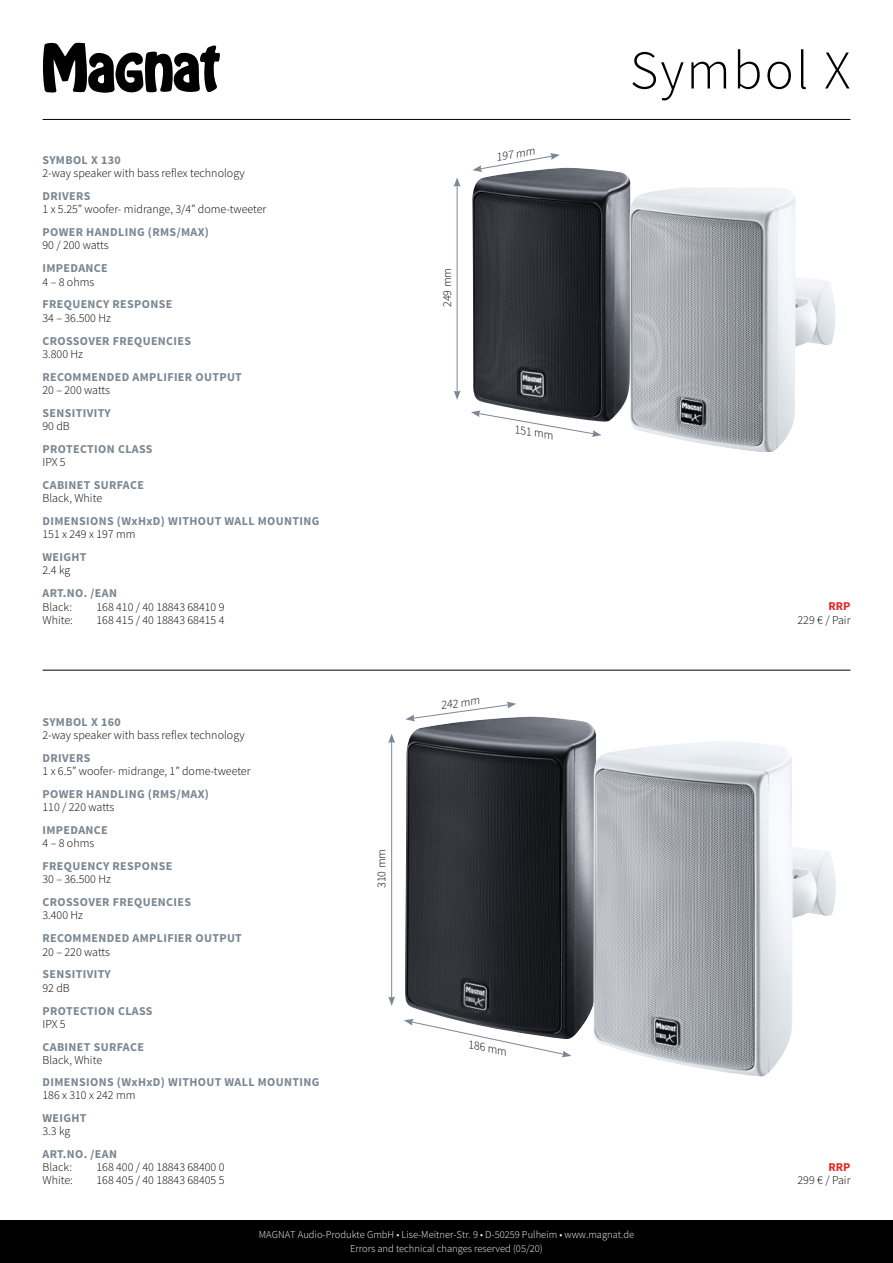
<style>
.page{position:relative;width:893px;height:1263px;background:#fff}
.page>*{position:absolute;margin:0;border:0;box-sizing:border-box;transform-origin:0 0}
.t1{font:300 54.6px "Source Sans Pro";letter-spacing:.04em;color:#000}
.t2{font:300 12px "Source Sans Pro";color:#000}
.t3{font:700 12px "Source Sans Pro";letter-spacing:.03em;color:#7b8792}
.t4{font:italic 300 12px "Source Sans Pro";color:#000}
.t5{font:700 12px "Source Sans Pro";color:#e62722}
.t6{font:300 10.5px "Source Sans Pro";color:#fff}
</style>
<div class="page">
<div style="left:0;top:1220px;width:893px;height:43px;background:#000"></div>
<hr style="left:43px;top:119px;width:807px;height:1px;background:#000">
<svg style="left:43px;top:43px;width:177px;height:50px"></svg>
<img style="left:472px;top:168px;width:159px;height:254px">
<img style="left:630px;top:188px;width:206px;height:264px">
<img style="left:405px;top:717px;width:192px;height:321px">
<img style="left:593px;top:741px;width:243px;height:335px">
<hr style="left:43px;top:670px;width:807px;height:1px;background:#000">
<hr style="left:457px;top:184px;width:1px;height:209px;background:#7b8792">
<svg style="left:454px;top:177px;width:7px;height:10px"></svg>
<svg style="left:454px;top:390px;width:7px;height:10px"></svg>
<hr style="left:391px;top:741px;width:1px;height:258px;background:#7b8792">
<svg style="left:388px;top:734px;width:7px;height:9px"></svg>
<svg style="left:388px;top:996px;width:7px;height:10px"></svg>
<svg style="left:471px;top:410px;width:131px;height:27px"></svg>
<svg style="left:404px;top:1019px;width:167px;height:38px"></svg>
<svg style="left:472px;top:153px;width:88px;height:19px"></svg>
<svg style="left:405px;top:702px;width:111px;height:19px"></svg>
<p class="t3" style="left:43px;top:152px;width:80px">SYMBOL X 130</p>
<p class="t2" style="left:43px;top:166px;width:204px">2-way speaker with bass reflex technology</p>
<p class="t3" style="left:43px;top:188px;width:49px">DRIVERS</p>
<p class="t2" style="left:43px;top:202px;width:225px">1 x 5.25” woofer- midrange, 3/4” dome-tweeter</p>
<p class="t3" style="left:43px;top:224px;width:168px">POWER HANDLING (RMS/MAX)</p>
<p class="t2" style="left:43px;top:238px;width:68px">90 / 200 watts</p>
<p class="t3" style="left:43px;top:261px;width:67px">IMPEDANCE</p>
<p class="t2" style="left:43px;top:274px;width:53px">4 – 8 ohms</p>
<p class="t3" style="left:43px;top:297px;width:131px">FREQUENCY RESPONSE</p>
<p class="t2" style="left:43px;top:310px;width:70px">34 – 36.500 Hz</p>
<p class="t3" style="left:43px;top:333px;width:150px">CROSSOVER FREQUENCIES</p>
<p class="t2" style="left:43px;top:346px;width:42px">3.800 Hz</p>
<p class="t3" style="left:43px;top:369px;width:201px">RECOMMENDED AMPLIFIER OUTPUT</p>
<p class="t2" style="left:43px;top:382px;width:69px">20 – 200 watts</p>
<p class="t3" style="left:43px;top:405px;width:70px">SENSITIVITY</p>
<p class="t2" style="left:43px;top:419px;width:29px">90 dB</p>
<p class="t3" style="left:43px;top:441px;width:111px">PROTECTION CLASS</p>
<p class="t2" style="left:43px;top:455px;width:25px">IPX 5</p>
<p class="t3" style="left:43px;top:477px;width:103px">CABINET SURFACE</p>
<p class="t2" style="left:43px;top:491px;width:61px">Black, White</p>
<p class="t3" style="left:43px;top:513px;width:278px">DIMENSIONS (WxHxD) WITHOUT WALL MOUNTING</p>
<p class="t2" style="left:43px;top:527px;width:94px">151 x 249 x 197 mm</p>
<p class="t3" style="left:43px;top:549px;width:46px">WEIGHT</p>
<p class="t2" style="left:43px;top:563px;width:29px">2.4 kg</p>
<p class="t3" style="left:43px;top:586px;width:76px">ART.NO. /EAN</p>
<p class="t2" style="left:43px;top:599px;width:31px">Black:</p>
<p class="t2" style="left:97px;top:599px;width:129px">168 410 / 40 18843 68410 9</p>
<p class="t2" style="left:43px;top:612px;width:32px">White:</p>
<p class="t2" style="left:97px;top:612px;width:129px">168 415 / 40 18843 68415 4</p>
<p class="t3" style="left:43px;top:714px;width:80px">SYMBOL X 160</p>
<p class="t2" style="left:43px;top:727px;width:204px">2-way speaker with bass reflex technology</p>
<p class="t3" style="left:43px;top:750px;width:49px">DRIVERS</p>
<p class="t2" style="left:43px;top:764px;width:210px">1 x 6.5” woofer- midrange, 1” dome-tweeter</p>
<p class="t3" style="left:43px;top:786px;width:168px">POWER HANDLING (RMS/MAX)</p>
<p class="t2" style="left:43px;top:800px;width:73px">110 / 220 watts</p>
<p class="t3" style="left:43px;top:822px;width:67px">IMPEDANCE</p>
<p class="t2" style="left:43px;top:836px;width:53px">4 – 8 ohms</p>
<p class="t3" style="left:43px;top:858px;width:131px">FREQUENCY RESPONSE</p>
<p class="t2" style="left:43px;top:872px;width:70px">30 – 36.500 Hz</p>
<p class="t3" style="left:43px;top:894px;width:150px">CROSSOVER FREQUENCIES</p>
<p class="t2" style="left:43px;top:908px;width:42px">3.400 Hz</p>
<p class="t3" style="left:43px;top:931px;width:201px">RECOMMENDED AMPLIFIER OUTPUT</p>
<p class="t2" style="left:43px;top:944px;width:69px">20 – 220 watts</p>
<p class="t3" style="left:43px;top:967px;width:70px">SENSITIVITY</p>
<p class="t2" style="left:43px;top:980px;width:29px">92 dB</p>
<p class="t3" style="left:43px;top:1003px;width:111px">PROTECTION CLASS</p>
<p class="t2" style="left:43px;top:1016px;width:25px">IPX 5</p>
<p class="t3" style="left:43px;top:1039px;width:103px">CABINET SURFACE</p>
<p class="t2" style="left:43px;top:1052px;width:61px">Black, White</p>
<p class="t3" style="left:43px;top:1074px;width:278px">DIMENSIONS (WxHxD) WITHOUT WALL MOUNTING</p>
<p class="t2" style="left:43px;top:1087px;width:94px">186 x 310 x 242 mm</p>
<p class="t3" style="left:43px;top:1110px;width:46px">WEIGHT</p>
<p class="t2" style="left:43px;top:1123px;width:29px">3.3 kg</p>
<p class="t3" style="left:43px;top:1146px;width:76px">ART.NO. /EAN</p>
<p class="t2" style="left:43px;top:1160px;width:31px">Black:</p>
<p class="t2" style="left:97px;top:1160px;width:129px">168 400 / 40 18843 68400 0</p>
<p class="t2" style="left:43px;top:1173px;width:32px">White:</p>
<p class="t2" style="left:97px;top:1173px;width:129px">168 405 / 40 18843 68405 5</p>
<p class="t2" style="left:440px;top:307px;width:41px;rotate:-90deg">249 mm</p>
<p class="t4" style="left:495px;top:150px;width:41px;rotate:-10deg">197 mm</p>
<p class="t4" style="left:517px;top:421px;width:41px;rotate:10deg">151 mm</p>
<p class="t2" style="left:440px;top:698px;width:41px;rotate:-8deg">242 mm</p>
<p class="t2" style="left:374px;top:888px;width:41px;rotate:-90deg">310 mm</p>
<p class="t4" style="left:471px;top:1037px;width:41px;rotate:12deg">186 mm</p>
<h1 class="t1" style="left:630px;top:37px;width:222px">Symbol X</h1>
<p class="t5" style="left:828px;top:599px;width:24px">RRP</p>
<p class="t2" style="left:797px;top:612px;width:54px">229 € / Pair</p>
<p class="t5" style="left:828px;top:1159px;width:24px">RRP</p>
<p class="t2" style="left:797px;top:1173px;width:54px">299 € / Pair</p>
<p class="t6" style="left:259px;top:1228px;width:377px">MAGNAT Audio-Produkte GmbH • Lise-Meitner-Str. 9 • D-50259 Pulheim • www.magnat.de</p>
<p class="t6" style="left:350px;top:1242px;width:194px">Errors and technical changes reserved (05/20)</p>
</div>
